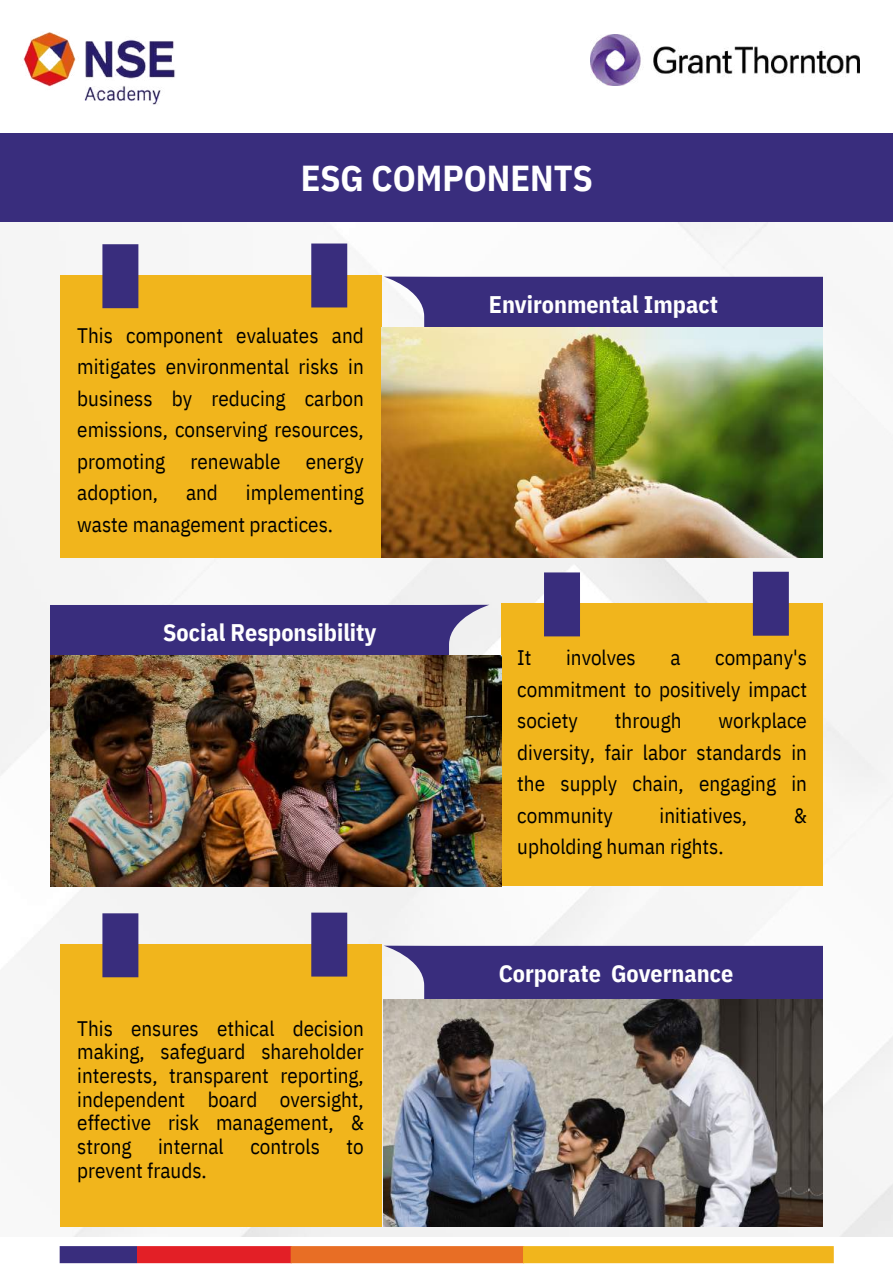
<style>
.page{position:relative;width:893px;height:1264px;background:#fff}
.page>*{position:absolute;margin:0;border:0;box-sizing:border-box;transform-origin:0 0}
.t1{font:700 36px "IBM Plex Sans Cond";color:#fff}
.t2{font:700 24px "IBM Plex Sans Cond";color:#fff}
.t3{font:21px/31.5px "IBM Plex Sans Cond";color:#000;text-align:justify}
</style>
<div class="page">
<div style="left:60px;top:1245px;width:77px;height:18px;background:#392d7d"></div>
<div style="left:137px;top:1245px;width:155px;height:18px;background:#e31f26"></div>
<div style="left:290px;top:1245px;width:234px;height:18px;background:#e86e25"></div>
<div style="left:523px;top:1245px;width:310px;height:18px;background:#f1b51c"></div>
<img style="left:23px;top:32px;width:152px;height:73px">
<div style="left:0;top:222px;width:892px;height:1014px;background:#f6f6f6"></div>
<div style="left:0;top:133px;width:892px;height:89px;background:#392d7d"></div>
<div style="left:60px;top:275px;width:321px;height:282px;background:#f1b51c"></div>
<svg style="left:102px;top:243px;width:245px;height:65px"></svg>
<svg style="left:383px;top:276px;width:439px;height:52px;background:#4c4189"></svg>
<img style="left:381px;top:328px;width:441px;height:229px">
<div style="left:501px;top:603px;width:321px;height:282px;background:#f1b51c"></div>
<svg style="left:544px;top:571px;width:244px;height:65px"></svg>
<div style="left:60px;top:944px;width:321px;height:282px;background:#f1b51c"></div>
<svg style="left:102px;top:912px;width:245px;height:65px"></svg>
<svg style="left:383px;top:945px;width:439px;height:54px;background:#493e87"></svg>
<svg style="left:50px;top:604px;width:439px;height:52px;background:#4a3f86"></svg>
<img style="left:50px;top:656px;width:451px;height:230px">
<img style="left:383px;top:999px;width:439px;height:227px">
<img style="left:591px;top:34px;width:268px;height:51px">
<h1 class="t1" style="left:301px;top:154px;width:293px">ESG COMPONENTS</h1>
<p class="t3" style="left:77px;top:319px;width:288px">This component evaluates and mitigates environmental risks in business by reducing carbon emissions, conserving resources, promoting renewable energy adoption,</p>
<p class="t3" style="left:77px;top:476px;width:288px;text-indent:169px">implementing waste management practices.</p>
<p class="t3" style="left:186px;top:476px;width:33px">and</p>
<p class="t2" style="left:163px;top:616px;width:214px">Social Responsibility</p>
<p class="t3" style="left:77px;top:1016px;width:288px;line-height:23.7px">This ensures ethical decision making, safeguard shareholder interests, transparent reporting, independent board oversight, effective risk management, &amp; strong</p>
<p class="t3" style="left:158px;top:1130px;width:67px">internal</p>
<p class="t3" style="left:250px;top:1130px;width:71px">controls</p>
<p class="t3" style="left:346px;top:1130px;width:19px">to</p>
<p class="t3" style="left:77px;top:1153px;width:131px">prevent frauds.</p>
<p class="t2" style="left:489px;top:288px;width:230px">Environmental Impact</p>
<p class="t3" style="left:517px;top:641px;width:291px;text-indent:198px">company's commitment to positively impact society</p>
<p class="t3" style="left:517px;top:641px;width:16px">It</p>
<p class="t3" style="left:566px;top:641px;width:71px">involves</p>
<p class="t3" style="left:670px;top:641px;width:12px">a</p>
<p class="t3" style="left:517px;top:704px;width:291px;text-indent:201px">workplace diversity, fair labor standards in the supply chain, engaging in community</p>
<p class="t3" style="left:615px;top:704px;width:68px">through</p>
<p class="t3" style="left:659px;top:799px;width:89px">initiatives,</p>
<p class="t3" style="left:793px;top:799px;width:15px">&amp;</p>
<p class="t3" style="left:517px;top:830px;width:208px">upholding human rights.</p>
<p class="t2" style="left:498px;top:957px;width:236px">Corporate Governance</p>
</div>
